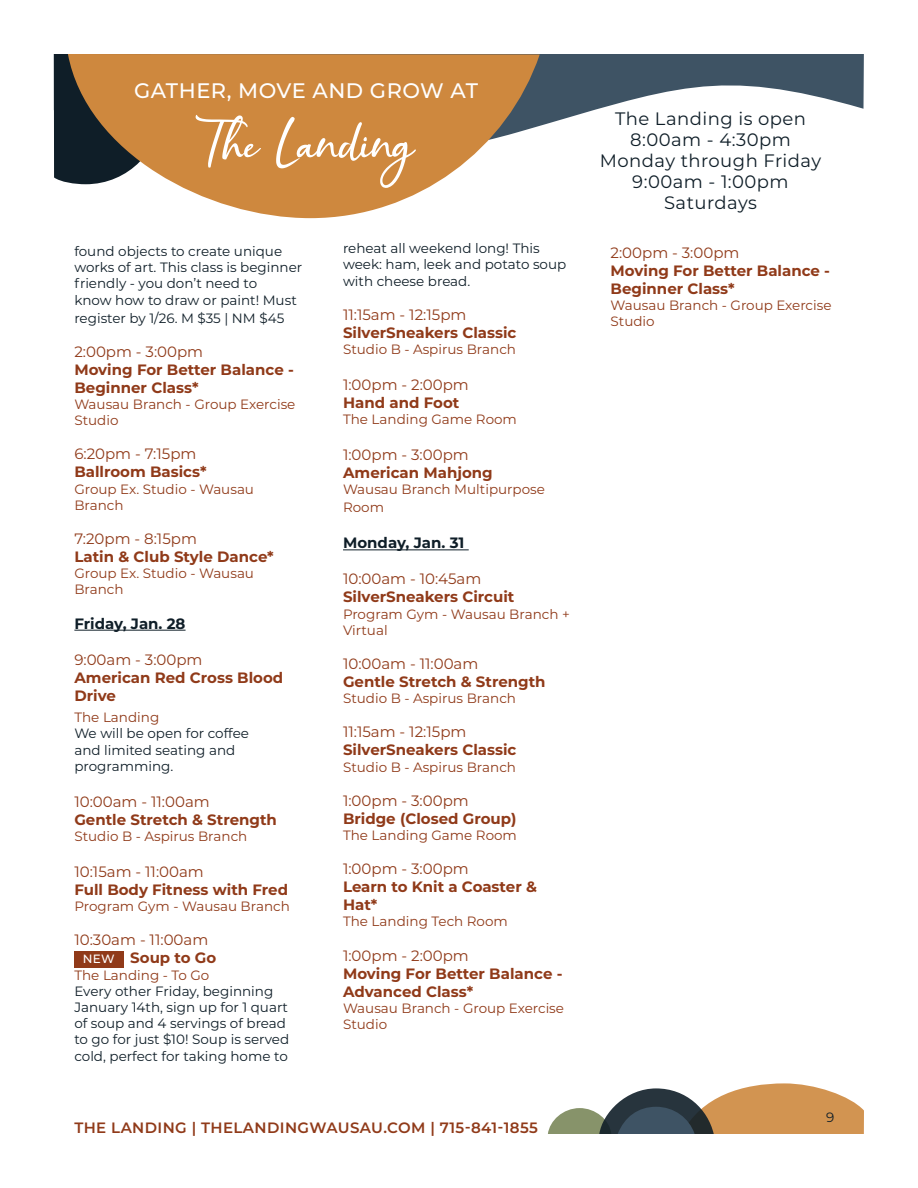
<style>
.page{position:relative;width:918px;height:1188px;background:#fff}
.page>*{position:absolute;margin:0;border:0;box-sizing:border-box;transform-origin:0 0}
.t1{font:500 21px "Montserrat";letter-spacing:.025em;color:#fff}
.t2{font:18px/21px "Montserrat";letter-spacing:.025em;color:#0f1e28;text-align:center}
.Paragraph_Style_2{font:700 15px/18px "Montserrat";color:#903a19}
.Paragraph_Style_2-2{font:15px "Montserrat";color:#903a19}
.t3{font:600 15px "Montserrat";letter-spacing:.025em;color:#903a19}
.Paragraph_Style_1{font:700 15px "Montserrat";color:#0f1e28}
.Paragraph_Style_2-3{font:13.5px/16.2px "Montserrat";color:#0f1e28}
.Paragraph_Style_3{font:13.5px/16.2px "Montserrat";color:#903a19}
.Paragraph_Style_2-4{font:13.5px/16.2px "Montserrat";color:#903a19}
.t4{font:500 12px "Montserrat";color:#fff}
</style>
<div class="page">
<svg style="left:540px;top:54px;width:324px;height:72px;fill:#3e5364"></svg>
<div style="left:54px;top:54px;width:14px;height:129px;background:#0f1e28"></div>
<svg style="left:68px;top:54px;width:472px;height:164px;fill:#ce883e"></svg>
<svg style="left:195px;top:115px;width:66px;height:53px;background:#d79e62"></svg>
<svg style="left:276px;top:117px;width:140px;height:71px;background:#d49858"></svg>
<svg style="left:548px;top:1083px;width:316px;height:51px"></svg>
<hr style="left:343px;top:549px;width:126px;height:1px;background:#0f1e28">
<hr style="left:74px;top:630px;width:112px;height:1px;background:#0f1e28">
<div style="left:74px;top:951px;width:50px;height:16px;background:#903a19"></div>
<h1 class="t1" style="left:134px;top:76px;width:345px">GATHER, MOVE AND GROW AT</h1>
<p class="Paragraph_Style_2-3" style="left:74px;top:243px;width:229px">found objects to create unique works of art. This class is beginner friendly - you don’t need to<br>know how to draw or paint! Must</p>
<p class="Paragraph_Style_2-3" style="left:74px;top:309px;width:211px">register by 1/26. M $35 | NM $45</p>
<p class="Paragraph_Style_2-2" style="left:74px;top:341px;width:130px">2:00pm - 3:00pm</p>
<p class="Paragraph_Style_2" style="left:74px;top:360px;width:221px">Moving For Better Balance -<br>Beginner Class*</p>
<p class="Paragraph_Style_3" style="left:74px;top:396px;width:223px">Wausau Branch - Group Exercise<br>Studio</p>
<p class="Paragraph_Style_2-2" style="left:74px;top:444px;width:124px">6:20pm - 7:15pm</p>
<p class="Paragraph_Style_2" style="left:74px;top:462px;width:134px">Ballroom Basics*</p>
<p class="Paragraph_Style_2-4" style="left:74px;top:480px;width:181px">Group Ex. Studio - Wausau<br>Branch</p>
<p class="Paragraph_Style_2-2" style="left:74px;top:528px;width:124px">7:20pm - 8:15pm</p>
<p class="Paragraph_Style_2" style="left:74px;top:547px;width:201px">Latin &amp; Club Style Dance*</p>
<p class="Paragraph_Style_2-4" style="left:74px;top:565px;width:181px">Group Ex. Studio - Wausau<br>Branch</p>
<p class="Paragraph_Style_1" style="left:74px;top:613px;width:113px">Friday, Jan. 28</p>
<p class="Paragraph_Style_2-2" style="left:74px;top:649px;width:130px">9:00am - 3:00pm</p>
<p class="Paragraph_Style_2" style="left:74px;top:668px;width:210px">American Red Cross Blood<br>Drive</p>
<p class="Paragraph_Style_3" style="left:74px;top:709px;width:86px">The Landing</p>
<p class="Paragraph_Style_2-3" style="left:74px;top:725px;width:176px">We will be open for coffee and limited seating and programming.</p>
<p class="Paragraph_Style_2-2" style="left:74px;top:791px;width:137px">10:00am - 11:00am</p>
<p class="Paragraph_Style_2" style="left:74px;top:810px;width:204px">Gentle Stretch &amp; Strength</p>
<p class="Paragraph_Style_3" style="left:74px;top:828px;width:174px">Studio B - Aspirus Branch</p>
<p class="Paragraph_Style_2-2" style="left:74px;top:861px;width:131px">10:15am - 11:00am</p>
<p class="Paragraph_Style_2" style="left:74px;top:880px;width:215px">Full Body Fitness with Fred</p>
<p class="Paragraph_Style_2-4" style="left:74px;top:898px;width:217px">Program Gym - Wausau Branch</p>
<p class="Paragraph_Style_2-2" style="left:74px;top:930px;width:135px">10:30am - 11:00am</p>
<p class="Paragraph_Style_2" style="left:130px;top:948px;width:88px">Soup to Go</p>
<p class="Paragraph_Style_2-4" style="left:74px;top:966px;width:137px">The Landing - To Go</p>
<p class="Paragraph_Style_2-3" style="left:74px;top:983px;width:216px">Every other Friday, beginning<br>January 14th, sign up for 1 quart of soup and 4 servings of bread to go for just $10! Soup is served cold, perfect for taking home to</p>
<p class="t4" style="left:83px;top:951px;width:33px">NEW</p>
<p class="Paragraph_Style_2-3" style="left:343px;top:240px;width:225px">reheat all weekend long! This week: ham, leek and potato soup with cheese bread.</p>
<p class="Paragraph_Style_2-2" style="left:343px;top:304px;width:125px">11:15am - 12:15pm</p>
<p class="Paragraph_Style_2" style="left:343px;top:323px;width:175px">SilverSneakers Classic</p>
<p class="Paragraph_Style_3" style="left:343px;top:341px;width:174px">Studio B - Aspirus Branch</p>
<p class="Paragraph_Style_2-2" style="left:343px;top:374px;width:127px">1:00pm - 2:00pm</p>
<p class="Paragraph_Style_2" style="left:343px;top:393px;width:118px">Hand and Foot</p>
<p class="Paragraph_Style_2-4" style="left:343px;top:411px;width:175px">The Landing Game Room</p>
<p class="Paragraph_Style_2-2" style="left:343px;top:445px;width:127px">1:00pm - 3:00pm</p>
<p class="Paragraph_Style_2" style="left:343px;top:463px;width:151px">American Mahjong</p>
<p class="Paragraph_Style_2-4" style="left:343px;top:480px;width:203px;line-height:18px">Wausau Branch Multipurpose<br>Room</p>
<p class="Paragraph_Style_1" style="left:343px;top:532px;width:123px">Monday, Jan. 31</p>
<p class="Paragraph_Style_2-2" style="left:343px;top:569px;width:140px">10:00am - 10:45am</p>
<p class="Paragraph_Style_2" style="left:343px;top:587px;width:173px">SilverSneakers Circuit</p>
<p class="Paragraph_Style_3" style="left:343px;top:605px;width:228px">Program Gym - Wausau Branch +<br>Virtual</p>
<p class="Paragraph_Style_2-2" style="left:343px;top:653px;width:137px">10:00am - 11:00am</p>
<p class="Paragraph_Style_2" style="left:343px;top:672px;width:204px">Gentle Stretch &amp; Strength</p>
<p class="Paragraph_Style_3" style="left:343px;top:690px;width:174px">Studio B - Aspirus Branch</p>
<p class="Paragraph_Style_2-2" style="left:343px;top:722px;width:125px">11:15am - 12:15pm</p>
<p class="Paragraph_Style_2" style="left:343px;top:740px;width:175px">SilverSneakers Classic</p>
<p class="Paragraph_Style_3" style="left:343px;top:758px;width:174px">Studio B - Aspirus Branch</p>
<p class="Paragraph_Style_2-2" style="left:343px;top:790px;width:127px">1:00pm - 3:00pm</p>
<p class="Paragraph_Style_2" style="left:343px;top:809px;width:175px">Bridge (Closed Group)</p>
<p class="Paragraph_Style_3" style="left:343px;top:827px;width:175px">The Landing Game Room</p>
<p class="Paragraph_Style_2-2" style="left:343px;top:859px;width:127px">1:00pm - 3:00pm</p>
<p class="Paragraph_Style_2" style="left:343px;top:877px;width:195px">Learn to Knit a Coaster &amp;<br>Hat*</p>
<p class="Paragraph_Style_3" style="left:343px;top:913px;width:166px">The Landing Tech Room</p>
<p class="Paragraph_Style_2-2" style="left:343px;top:945px;width:127px">1:00pm - 2:00pm</p>
<p class="Paragraph_Style_2" style="left:343px;top:963px;width:221px">Moving For Better Balance -<br>Advanced Class*</p>
<p class="Paragraph_Style_3" style="left:343px;top:999px;width:223px">Wausau Branch - Group Exercise<br>Studio</p>
<p class="t3" style="left:74px;top:1117px;width:465px">THE LANDING | THELANDINGWAUSAU.COM | 715-841-1855</p>
<h2 class="t2" style="left:600px;top:108px;width:223px">The Landing is open<br>8:00am - 4:30pm<br>Monday through Friday<br>9:00am - 1:00pm<br>Saturdays</h2>
<p class="Paragraph_Style_2-2" style="left:611px;top:242px;width:130px">2:00pm - 3:00pm</p>
<p class="Paragraph_Style_2" style="left:611px;top:260px;width:221px">Moving For Better Balance -<br>Beginner Class*</p>
<p class="Paragraph_Style_3" style="left:611px;top:296px;width:223px">Wausau Branch - Group Exercise<br>Studio</p>
<p class="Paragraph_Style_2-3" style="left:826px;top:1108px;width:10px">9</p>
</div>
